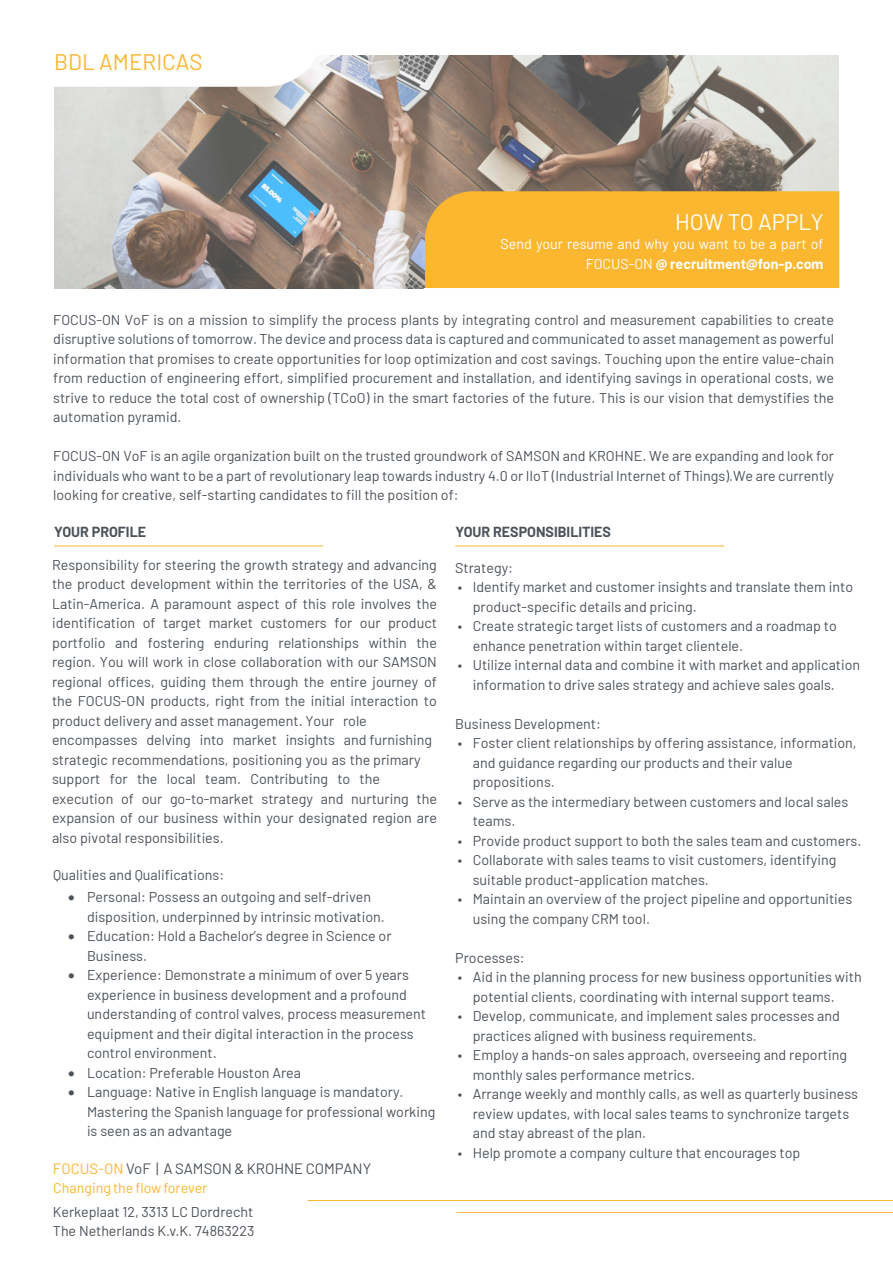
<style>
.page{position:relative;width:893px;height:1263px;background:#fff}
.page>*{position:absolute;margin:0;border:0;box-sizing:border-box;transform-origin:0 0}
.Meta_Title{font:22.5px "Barlow";color:#fcb731}
.Headline{font:22.5px "Barlow";color:#fff}
.Floating_Text{font:15px "Barlow";color:#4b5259}
.Floating_Text-2{font:14.25px/19.5px "Barlow";color:#4b5259}
.Floating_Text-3{font:14.25px/19.5px "Barlow";color:#fff;text-align:right}
.Subline{font:700 14.25px "Barlow";color:#4b5259}
.Floating_Text-4{font:14.25px "Barlow";color:#fcb731}
.s1{font-weight:700}
.s2{color:#fcb731}
</style>
<div class="page">
<svg style="left:54px;top:55px;width:785px;height:233px;background:#a19891"></svg>
<svg style="left:54px;top:55px;width:270px;height:32px"></svg>
<hr style="left:54px;top:546px;width:269px;height:1px;background:#fcb731">
<hr style="left:455px;top:546px;width:269px;height:1px;background:#fcb731">
<hr style="left:308px;top:1200px;width:585px;height:1px;background:#fcb731">
<hr style="left:456px;top:1212px;width:437px;height:1px;background:#fcb731">
<div style="left:425px;top:191px;width:414px;height:97px;background:#fcb731"></div>
<p class="Meta_Title" style="left:54px;top:45px;width:150px">BDL AMERICAS</p>
<p class="Headline" style="left:675px;top:205px;width:150px">HOW TO APPLY</p>
<p class="Floating_Text-3" style="left:501px;top:233px;width:324px">Send your resume and why you want to be a part of<br>FOCUS-ON <span class="s1">@ recruitment@fon-p.com</span></p>
<p class="Floating_Text-2" style="left:53px;top:309px;width:782px;text-align:justify">FOCUS-ON VoF is on a mission to simplify the process plants by integrating control and measurement capabilities to create disruptive solutions of tomorrow. The device and process data is captured and communicated to asset management as powerful information that promises to create opportunities for loop optimization and cost savings. Touching upon the entire value-chain from reduction of engineering effort, simplified procurement and installation, and identifying savings in operational costs, we strive to reduce the total cost of ownership (TCoO) in the smart factories of the future. This is our vision that demystifies the automation pyramid.</p>
<p class="Floating_Text-2" style="left:53px;top:445px;width:782px;text-align:justify">FOCUS-ON VoF is an agile organization built on the trusted groundwork of SAMSON and KROHNE. We are expanding and look for individuals who want to be a part of revolutionary leap towards industry 4.0 or IIoT (Industrial Internet of Things).We are currently looking for creative, self-starting candidates to fill the position of:</p>
<p class="Subline" style="left:54px;top:521px;width:94px">YOUR PROFILE</p>
<p class="Subline" style="left:455px;top:521px;width:157px">YOUR RESPONSIBILITIES</p>
<p class="Floating_Text-2" style="left:52px;top:554px;width:386px">Responsibility for steering the growth strategy and advancing the product development within the territories of the USA, &amp; Latin-America. A paramount aspect of this role involves the identification of target market customers for our product portfolio and fostering enduring relationships within the region. You will work in close collaboration with our SAMSON regional offices, guiding them through the entire journey of the FOCUS-ON products, right from the initial interaction to product delivery and asset management. Your role encompasses delving into market insights and furnishing strategic recommendations, positioning you as the primary support for the local team. Contributing to the execution of our go-to-market strategy and nurturing the expansion of our business within your designated region are also pivotal responsibilities.</p>
<p class="Floating_Text-2" style="left:53px;top:864px;width:173px">Qualities and Qualifications:</p>
<p class="Floating_Text-2" style="left:87px;top:886px;width:299px;text-indent:-19px">• Personal: Possess an outgoing and self-driven disposition, underpinned by intrinsic motivation.</p>
<p class="Floating_Text-2" style="left:87px;top:925px;width:306px;text-indent:-19px">• Education: Hold a Bachelor’s degree in Science or<br>Business.</p>
<p class="Floating_Text-2" style="left:87px;top:964px;width:340px;text-indent:-19px">• Experience: Demonstrate a minimum of over 5 years experience in business development and a profound understanding of control valves, process measurement equipment and their digital interaction in the process control environment.</p>
<p class="Floating_Text-2" style="left:68px;top:1061px;width:235px">• Location: Preferable Houston Area</p>
<p class="Floating_Text-2" style="left:87px;top:1081px;width:350px;text-indent:-19px">• Language: Native in English language is mandatory.<br>Mastering the Spanish language for professional working is seen as an advantage</p>
<p class="Floating_Text" style="left:53px;top:1157px;width:320px"><span class="s2">FOCUS-ON</span> VoF | A SAMSON &amp; KROHNE COMPANY</p>
<p class="Floating_Text-4" style="left:53px;top:1178px;width:156px">Changing the flow forever</p>
<p class="Floating_Text-2" style="left:53px;top:1201px;width:203px">Kerkeplaat 12, 3313 LC Dordrecht<br>The Netherlands K.v.K. 74863223</p>
<p class="Floating_Text-2" style="left:455px;top:556px;width:59px">Strategy:</p>
<p class="Floating_Text-2" style="left:473px;top:576px;width:382px;text-indent:-15px">• Identify market and customer insights and translate them into product-specific details and pricing.</p>
<p class="Floating_Text-2" style="left:473px;top:615px;width:366px;text-indent:-15px">• Create strategic target lists of customers and a roadmap to enhance penetration within target clientele.</p>
<p class="Floating_Text-2" style="left:473px;top:654px;width:389px;text-indent:-15px">• Utilize internal data and combine it with market and application information to drive sales strategy and achieve sales goals.</p>
<p class="Floating_Text-2" style="left:455px;top:712px;width:147px">Business Development:</p>
<p class="Floating_Text-2" style="left:473px;top:732px;width:385px;text-indent:-15px">• Foster client relationships by offering assistance, information, and guidance regarding our products and their value propositions.</p>
<p class="Floating_Text-2" style="left:473px;top:790px;width:377px;text-indent:-15px">• Serve as the intermediary between customers and local sales teams.</p>
<p class="Floating_Text-2" style="left:458px;top:829px;width:405px">• Provide product support to both the sales team and customers.</p>
<p class="Floating_Text-2" style="left:473px;top:849px;width:365px;text-indent:-15px">• Collaborate with sales teams to visit customers, identifying suitable product-application matches.</p>
<p class="Floating_Text-2" style="left:473px;top:888px;width:381px;text-indent:-15px">• Maintain an overview of the project pipeline and opportunities using the company CRM tool.</p>
<p class="Floating_Text-2" style="left:455px;top:946px;width:71px">Processes:</p>
<p class="Floating_Text-2" style="left:473px;top:966px;width:390px;text-indent:-15px">• Aid in the planning process for new business opportunities with potential clients, coordinating with internal support teams.</p>
<p class="Floating_Text-2" style="left:473px;top:1005px;width:369px;text-indent:-15px">• Develop, communicate, and implement sales processes and practices aligned with business requirements.</p>
<p class="Floating_Text-2" style="left:473px;top:1044px;width:376px;text-indent:-15px">• Employ a hands-on sales approach, overseeing and reporting monthly sales performance metrics.</p>
<p class="Floating_Text-2" style="left:473px;top:1083px;width:387px;text-indent:-15px">• Arrange weekly and monthly calls, as well as quarterly business review updates, with local sales teams to synchronize targets and stay abreast of the plan.</p>
<p class="Floating_Text-2" style="left:458px;top:1141px;width:344px">• Help promote a company culture that encourages top</p>
</div>
